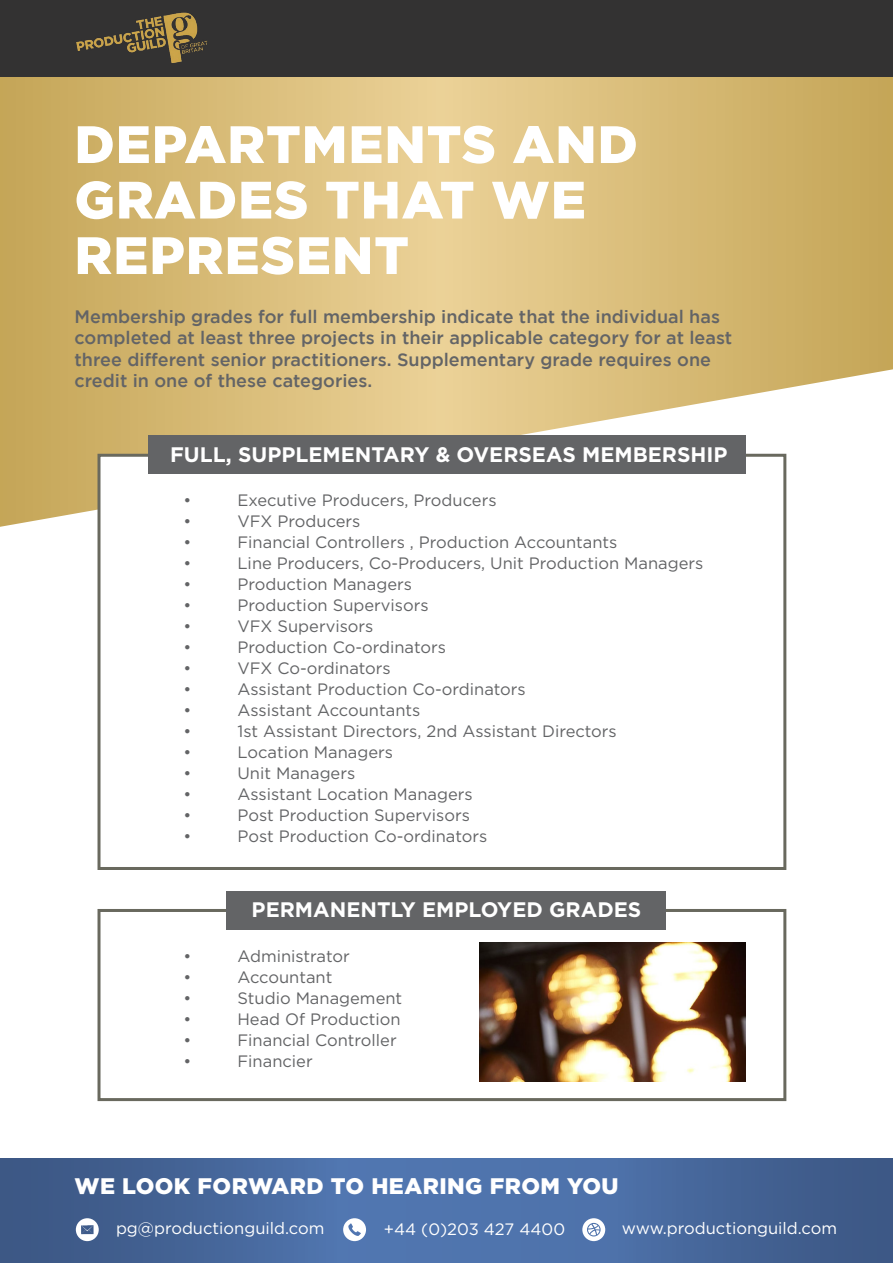
<style>
.page{position:relative;width:893px;height:1263px;background:#fff}
.page>*{position:absolute;margin:0;border:0;box-sizing:border-box;transform-origin:0 0}
.t1{font:900 52.5px/55.5px "Gotham";letter-spacing:.02em;color:#fff}
.t2{font:900 22.5px "Gotham";letter-spacing:.02em;color:#fff}
.t3{font:700 21px "Gotham";color:#fff}
.t4{font:500 18px/21.6px "Gotham";color:#636466}
.t5{font:16.5px "Gotham";color:#636466}
.t6{font:16.5px "Gotham";color:#fff}
</style>
<div class="page">
<svg style="left:0;top:77px;width:893px;height:450px;background:#dabf7f"></svg>
<div style="left:0;top:0;width:893px;height:77px;background:#333232"></div>
<img style="left:76px;top:12px;width:131px;height:51px">
<div style="left:98px;top:454px;width:688px;height:416px;background:#fff;border:3px solid #69695e"></div>
<div style="left:148px;top:435px;width:597px;height:39px;background:#636466"></div>
<div style="left:98px;top:909px;width:688px;height:192px;background:#fff;border:3px solid #69695e"></div>
<div style="left:227px;top:890px;width:439px;height:39px;background:#636466"></div>
<img style="left:479px;top:942px;width:266px;height:139px">
<svg style="left:0;top:1158px;width:893px;height:105px;background:#47689c"></svg>
<svg style="left:76px;top:1218px;width:23px;height:23px"></svg>
<svg style="left:343px;top:1218px;width:23px;height:23px"></svg>
<svg style="left:582px;top:1218px;width:23px;height:23px"></svg>
<h1 class="t1" style="left:75px;top:115px;width:565px">DEPARTMENTS AND<br>GRADES THAT WE<br>REPRESENT</h1>
<p class="t4" style="left:75px;top:305px;width:659px">Membership grades for full membership indicate that the individual has completed at least three projects in their applicable category for at least three different senior practitioners. Supplementary grade requires one credit in one of these categories.</p>
<p class="t3" style="left:170px;top:443px;width:559px">FULL, SUPPLEMENTARY &amp; OVERSEAS MEMBERSHIP</p>
<p class="t5" style="left:183px;top:490px;width:9px">•</p>
<p class="t5" style="left:237px;top:490px;width:261px">Executive Producers, Producers</p>
<p class="t5" style="left:183px;top:511px;width:9px">•</p>
<p class="t5" style="left:237px;top:511px;width:125px">VFX Producers</p>
<p class="t5" style="left:183px;top:532px;width:9px">•</p>
<p class="t5" style="left:237px;top:532px;width:381px">Financial Controllers , Production Accountants</p>
<p class="t5" style="left:183px;top:553px;width:9px">•</p>
<p class="t5" style="left:237px;top:553px;width:467px">Line Producers, Co-Producers, Unit Production Managers</p>
<p class="t5" style="left:183px;top:574px;width:9px">•</p>
<p class="t5" style="left:237px;top:574px;width:176px">Production Managers</p>
<p class="t5" style="left:183px;top:595px;width:9px">•</p>
<p class="t5" style="left:237px;top:595px;width:193px">Production Supervisors</p>
<p class="t5" style="left:183px;top:616px;width:9px">•</p>
<p class="t5" style="left:237px;top:616px;width:138px">VFX Supervisors</p>
<p class="t5" style="left:183px;top:637px;width:9px">•</p>
<p class="t5" style="left:237px;top:637px;width:210px">Production Co-ordinators</p>
<p class="t5" style="left:183px;top:658px;width:9px">•</p>
<p class="t5" style="left:237px;top:658px;width:155px">VFX Co-ordinators</p>
<p class="t5" style="left:183px;top:679px;width:9px">•</p>
<p class="t5" style="left:237px;top:679px;width:290px">Assistant Production Co-ordinators</p>
<p class="t5" style="left:183px;top:700px;width:9px">•</p>
<p class="t5" style="left:237px;top:700px;width:184px">Assistant Accountants</p>
<p class="t5" style="left:183px;top:721px;width:9px">•</p>
<p class="t5" style="left:237px;top:721px;width:381px">1st Assistant Directors, 2nd Assistant Directors</p>
<p class="t5" style="left:183px;top:742px;width:9px">•</p>
<p class="t5" style="left:237px;top:742px;width:157px">Location Managers</p>
<p class="t5" style="left:183px;top:763px;width:9px">•</p>
<p class="t5" style="left:237px;top:763px;width:119px">Unit Managers</p>
<p class="t5" style="left:183px;top:784px;width:9px">•</p>
<p class="t5" style="left:237px;top:784px;width:237px">Assistant Location Managers</p>
<p class="t5" style="left:183px;top:805px;width:9px">•</p>
<p class="t5" style="left:237px;top:805px;width:234px">Post Production Supervisors</p>
<p class="t5" style="left:183px;top:826px;width:9px">•</p>
<p class="t5" style="left:237px;top:826px;width:251px">Post Production Co-ordinators</p>
<p class="t3" style="left:252px;top:897px;width:391px">PERMANENTLY EMPLOYED GRADES</p>
<p class="t5" style="left:183px;top:946px;width:9px">•</p>
<p class="t5" style="left:237px;top:946px;width:114px">Administrator</p>
<p class="t5" style="left:183px;top:967px;width:9px">•</p>
<p class="t5" style="left:237px;top:967px;width:97px">Accountant</p>
<p class="t5" style="left:183px;top:988px;width:9px">•</p>
<p class="t5" style="left:237px;top:988px;width:166px">Studio Management</p>
<p class="t5" style="left:183px;top:1009px;width:9px">•</p>
<p class="t5" style="left:237px;top:1009px;width:165px">Head Of Production</p>
<p class="t5" style="left:183px;top:1030px;width:9px">•</p>
<p class="t5" style="left:237px;top:1030px;width:161px">Financial Controller</p>
<p class="t5" style="left:183px;top:1051px;width:9px">•</p>
<p class="t5" style="left:237px;top:1051px;width:77px">Financier</p>
<h2 class="t2" style="left:75px;top:1173px;width:546px">WE LOOK FORWARD TO HEARING FROM YOU</h2>
<p class="t6" style="left:116px;top:1218px;width:210px">pg@productionguild.com</p>
<p class="t6" style="left:384px;top:1219px;width:183px">+44 (0)203 427 4400</p>
<p class="t6" style="left:622px;top:1218px;width:217px">www.productionguild.com</p>
</div>
